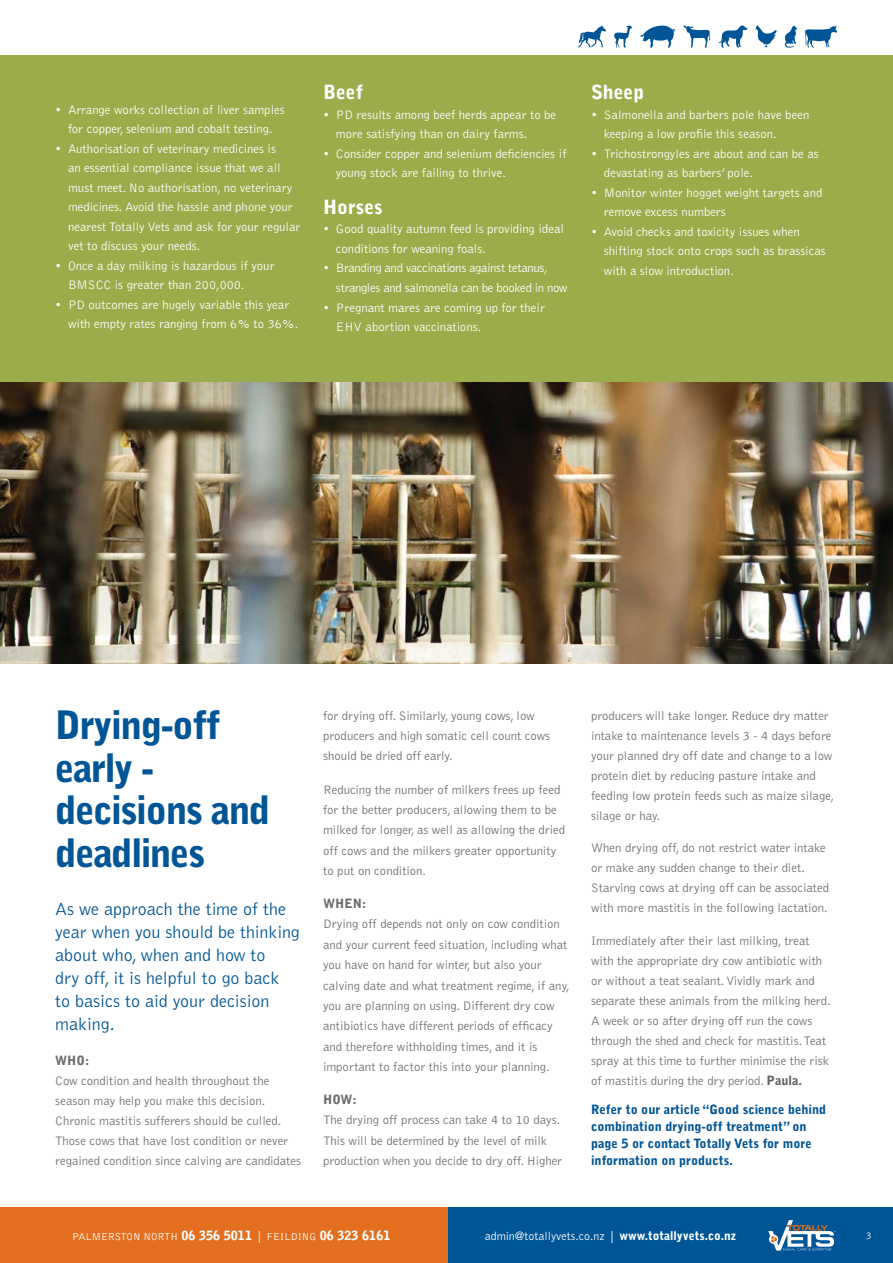
<style>
.page{position:relative;width:893px;height:1263px;background:#fff}
.page>*{position:absolute;margin:0;border:0;box-sizing:border-box;transform-origin:0 0}
.t1{font:900 39px/42.5px "Bell Gothic";letter-spacing:-.04em;color:#005596}
.t2{font:900 19.5px "Bell Gothic";color:#fff}
.t3{font:300 18px/23px "Bell Gothic";color:#005596}
.t4{font:300 12.75px/20px "Bell Gothic";color:#6d6e70}
.t5{font:300 12.75px/19.5px "Bell Gothic";color:#fff}
.t6{font:900 12.75px/17px "Bell Gothic";color:#005596}
.t7{font:300 12.75px/19.5px "Bell Gothic";letter-spacing:-.025em;color:#fff}
.t8{font:900 12.75px "Bell Gothic";color:#6d6e70}
.t9{font:300 12px "Bell Gothic";color:#fff}
.t10{font:300 10.5px "Bell Gothic";color:#fff}
.s1{font-weight:900;color:#636466}
.s2{font-weight:900;font-size:12.75px}
.s3{font-size:12px}
.s4{font-weight:900}
</style>
<div class="page">
<div style="left:0;top:1208px;width:449px;height:55px;background:#e36f1e"></div>
<div style="left:449px;top:1208px;width:444px;height:55px;background:#005596"></div>
<svg style="left:768px;top:1220px;width:68px;height:30px"></svg>
<div style="left:0;top:55px;width:893px;height:328px;background:#9bac4b"></div>
<svg style="left:683px;top:26px;width:27px;height:22px"></svg>
<svg style="left:614px;top:26px;width:18px;height:22px"></svg>
<svg style="left:718px;top:26px;width:29px;height:22px"></svg>
<svg style="left:785px;top:26px;width:12px;height:22px"></svg>
<svg style="left:805px;top:26px;width:32px;height:22px"></svg>
<svg style="left:755px;top:26px;width:21px;height:22px"></svg>
<svg style="left:640px;top:26px;width:35px;height:22px"></svg>
<svg style="left:578px;top:26px;width:28px;height:22px"></svg>
<img style="left:0;top:383px;width:893px;height:280px">
<p class="t5" style="left:55px;top:101px;width:231px;text-align:center">• Arrange works collection of liver samples for copper, selenium and cobalt testing.</p>
<p class="t5" style="left:68px;top:140px;width:234px;text-indent:-13px">• Authorisation of veterinary medicines is<br>an essential compliance issue that we all must meet. No authorisation, no veterinary medicines. Avoid the hassle and phone your nearest Totally Vets and ask for your regular vet to discuss your needs.</p>
<p class="t5" style="left:68px;top:257px;width:208px;text-indent:-13px">• Once a day milking is hazardous if your<br>BMSCC is greater than 200,000.</p>
<p class="t5" style="left:68px;top:296px;width:232px;text-indent:-13px">• PD outcomes are hugely variable this year with empty rates ranging from 6% to 36%.</p>
<h2 class="t2" style="left:323px;top:85px;width:42px">Beef</h2>
<p class="t5" style="left:336px;top:106px;width:222px;text-indent:-13px">• PD results among beef herds appear to be more satisfying than on dairy farms.</p>
<p class="t5" style="left:336px;top:145px;width:232px;text-indent:-13px">• Consider copper and selenium deficiencies if young stock are failing to thrive.</p>
<h2 class="t2" style="left:323px;top:200px;width:61px">Horses</h2>
<p class="t5" style="left:336px;top:220px;width:229px;text-indent:-13px">• Good quality autumn feed is providing ideal conditions for weaning foals.</p>
<p class="t7" style="left:336px;top:259px;width:233px;text-indent:-13px">• Branding and vaccinations against tetanus, strangles and salmonella can be booked in now</p>
<p class="t5" style="left:336px;top:298px;width:211px;text-indent:-13px">• Pregnant mares are coming up for their<br>EHV abortion vaccinations.</p>
<h2 class="t2" style="left:591px;top:85px;width:55px">Sheep</h2>
<p class="t5" style="left:604px;top:106px;width:207px;text-indent:-13px">• Salmonella and barbers pole have been keeping a low profile this season.</p>
<p class="t5" style="left:604px;top:145px;width:216px;text-indent:-13px">• Trichostrongyles are about and can be as devastating as barbers’ pole.</p>
<p class="t5" style="left:604px;top:184px;width:220px;text-indent:-13px">• Monitor winter hogget weight targets and remove excess numbers</p>
<p class="t5" style="left:604px;top:223px;width:224px;text-indent:-13px">• Avoid checks and toxicity issues when shifting stock onto crops such as brassicas with a slow introduction.</p>
<h1 class="t1" style="left:55px;top:707px;width:217px">Drying-off early - decisions and deadlines</h1>
<h3 class="t3" style="left:55px;top:899px;width:246px">As we approach the time of the year when you should be thinking about who, when and how to<br>dry off, it is helpful to go back<br>to basics to aid your decision making.</h3>
<p class="t8" style="left:55px;top:1056px;width:35px">WHO:</p>
<p class="t4" style="left:55px;top:1072px;width:247px">Cow condition and health throughout the season may help you make this decision.<br>Chronic mastitis sufferers should be culled.<br>Those cows that have lost condition or never regained condition since calving are candidates</p>
<p class="t4" style="left:323px;top:706px;width:229px;line-height:20.4px">for drying off. Similarly, young cows, low producers and high somatic cell count cows should be dried off early.</p>
<p class="t4" style="left:323px;top:780px;width:244px;line-height:20.4px">Reducing the number of milkers frees up feed for the better producers, allowing them to be milked for longer, as well as allowing the dried off cows and the milkers greater opportunity to put on condition.</p>
<p class="t8" style="left:323px;top:899px;width:45px">WHEN:</p>
<p class="t4" style="left:323px;top:915px;width:248px;line-height:20.4px">Drying off depends not only on cow condition and your current feed situation, including what you have on hand for winter, but also your calving date and what treatment regime, if any, you are planning on using. Different dry cow antibiotics have different periods of efficacy and therefore withholding times, and it is important to factor this into your planning.</p>
<p class="t8" style="left:323px;top:1095px;width:35px">HOW:</p>
<p class="t4" style="left:323px;top:1111px;width:241px;line-height:20.4px">The drying off process can take 4 to 10 days.<br>This will be determined by the level of milk production when you decide to dry off. Higher</p>
<p class="t4" style="left:591px;top:706px;width:245px">producers will take longer. Reduce dry matter intake to maintenance levels 3 - 4 days before your planned dry off date and change to a low protein diet by reducing pasture intake and feeding low protein feeds such as maize silage, silage or hay.</p>
<p class="t4" style="left:591px;top:839px;width:240px">When drying off, do not restrict water intake or make any sudden change to their diet.<br>Starving cows at drying off can be associated with more mastitis in the following lactation.</p>
<p class="t4" style="left:591px;top:931px;width:241px">Immediately after their last milking, treat with the appropriate dry cow antibiotic with or without a teat sealant. Vividly mark and separate these animals from the milking herd.<br>A week or so after drying off run the cows through the shed and check for mastitis. Teat spray at this time to further minimise the risk of mastitis during the dry period. <span class="s1">Paula.</span></p>
<p class="t6" style="left:591px;top:1102px;width:237px">Refer to our article “Good science behind combination drying-off treatment” on page 5 or contact Totally Vets for more information on products.</p>
<p class="t10" style="left:72px;top:1232px;width:320px">PALMERSTON NORTH <span class="s2">06 356 5011</span> <span class="s3">|</span> FEILDING <span class="s2">06 323 6161</span></p>
<p class="t9" style="left:485px;top:1231px;width:253px">admin@totallyvets.co.nz | <span class="s4">www.totallyvets.co.nz</span></p>
<p class="t10" style="left:866px;top:1231px;width:7px">3</p>
</div>
